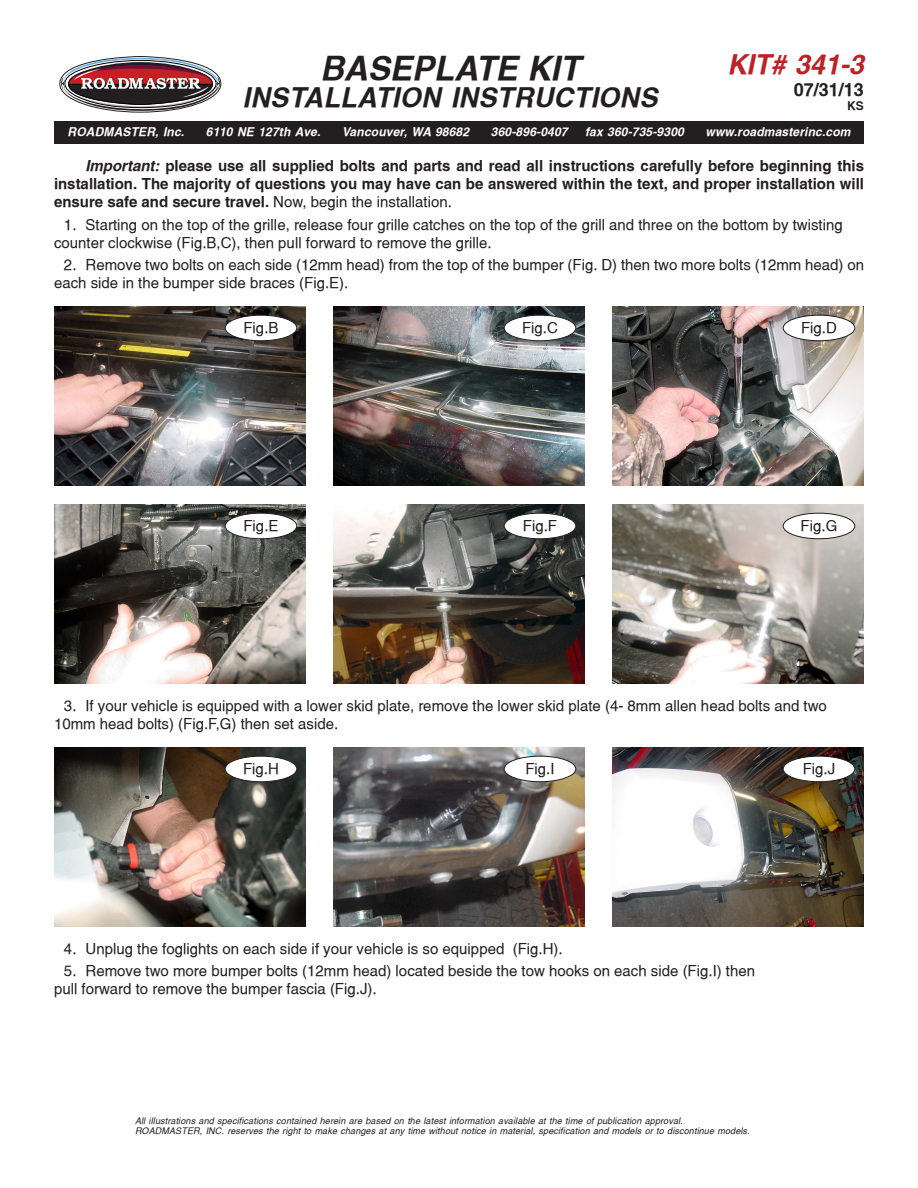
<style>
.page{position:relative;width:918px;height:1188px;background:#fff}
.page>*{position:absolute;margin:0;border:0;box-sizing:border-box;transform-origin:0 0}
.t1{font:italic 700 33px "Switzerland";color:#231f20}
.t2{font:italic 700 27px "Switzerland";letter-spacing:.015em;color:#231f20}
.t3{font:italic 700 27px "Switzerland";color:#bf2026}
.t4{font:700 18px "Switzerland";color:#231f20}
.Helv_10pt{font:15px/18px "Switzerland";color:#231f20}
.t5{font:700 15px/18px "Switzerland";color:#231f20;text-align:justify}
.t6{font:italic 700 12px "Switzerland";letter-spacing:.015em;color:#fff}
.t7{font:700 12px "Switzerland";color:#231f20}
.Helv_10pt-2{font:italic 9px/10.5px "Switzerland";letter-spacing:.015em;color:#231f20}
.s1{font-style:italic}
.s2{font-weight:400}
</style>
<div class="page">
<img style="left:612px;top:747px;width:252px;height:180px">
<img style="left:333px;top:747px;width:252px;height:180px">
<img style="left:54px;top:747px;width:252px;height:180px">
<img style="left:612px;top:504px;width:252px;height:180px">
<img style="left:333px;top:504px;width:252px;height:180px">
<img style="left:54px;top:504px;width:252px;height:180px">
<img style="left:612px;top:306px;width:252px;height:180px">
<img style="left:333px;top:306px;width:252px;height:180px">
<img style="left:54px;top:306px;width:252px;height:180px">
<div style="left:783px;top:315px;width:72px;height:26px;background:#fff;border-radius:50%"></div>
<div style="left:783px;top:315px;width:72px;height:26px;border:1px solid #231f20;border-radius:50%"></div>
<div style="left:504px;top:315px;width:72px;height:26px;background:#fff;border-radius:50%"></div>
<div style="left:504px;top:315px;width:72px;height:26px;border:1px solid #231f20;border-radius:50%"></div>
<div style="left:225px;top:315px;width:72px;height:26px;background:#fff;border-radius:50%"></div>
<div style="left:225px;top:315px;width:72px;height:26px;border:1px solid #231f20;border-radius:50%"></div>
<div style="left:225px;top:513px;width:72px;height:26px;background:#fff;border-radius:50%"></div>
<div style="left:225px;top:513px;width:72px;height:26px;border:1px solid #231f20;border-radius:50%"></div>
<div style="left:504px;top:513px;width:72px;height:26px;background:#fff;border-radius:50%"></div>
<div style="left:504px;top:513px;width:72px;height:26px;border:1px solid #231f20;border-radius:50%"></div>
<div style="left:783px;top:513px;width:72px;height:26px;background:#fff;border-radius:50%"></div>
<div style="left:783px;top:513px;width:72px;height:26px;border:1px solid #231f20;border-radius:50%"></div>
<div style="left:225px;top:756px;width:72px;height:26px;background:#fff;border-radius:50%"></div>
<div style="left:225px;top:756px;width:72px;height:26px;border:1px solid #231f20;border-radius:50%"></div>
<div style="left:504px;top:756px;width:72px;height:26px;background:#fff;border-radius:50%"></div>
<div style="left:504px;top:756px;width:72px;height:26px;border:1px solid #231f20;border-radius:50%"></div>
<div style="left:783px;top:756px;width:72px;height:26px;background:#fff;border-radius:50%"></div>
<div style="left:783px;top:756px;width:72px;height:26px;border:1px solid #231f20;border-radius:50%"></div>
<div style="left:54px;top:122px;width:810px;height:22px;background:#231f20"></div>
<svg style="left:59px;top:56px;width:163px;height:57px"></svg>
<p class="t1" style="left:320px;top:49px;width:261px">BASEPLATE KIT</p>
<p class="t2" style="left:243px;top:81px;width:417px">INSTALLATION INSTRUCTIONS</p>
<h2 class="t3" style="left:727px;top:49px;width:138px">KIT# 341-3</h2>
<p class="t4" style="left:794px;top:79px;width:72px">07/31/13</p>
<p class="t7" style="left:847px;top:98px;width:18px">KS</p>
<p class="t6" style="left:68px;top:125px;width:118px">ROADMASTER, Inc.</p>
<p class="t6" style="left:206px;top:125px;width:116px">6110 NE 127th Ave.</p>
<p class="t6" style="left:342px;top:125px;width:129px">Vancouver, WA 98682</p>
<p class="t6" style="left:491px;top:125px;width:78px">360-896-0407</p>
<p class="t6" style="left:585px;top:125px;width:100px">fax 360-735-9300</p>
<p class="t6" style="left:706px;top:125px;width:146px">www.roadmasterinc.com</p>
<p class="t5" style="left:54px;top:157px;width:812px;text-indent:32px"><span class="s1">Important:</span> please use all supplied bolts and parts and read all instructions carefully before beginning this installation. The majority of questions you may have can be answered within the text, and proper installation will ensure safe and secure travel. <span class="s2">Now, begin the installation.</span></p>
<p class="Helv_10pt" style="left:54px;top:215px;width:790px;text-indent:10px">1. Starting on the top of the grille, release four grille catches on the top of the grill and three on the bottom by twisting counter clockwise (Fig.B,C), then pull forward to remove the grille.</p>
<p class="Helv_10pt" style="left:54px;top:256px;width:812px;text-indent:10px">2. Remove two bolts on each side (12mm head) from the top of the bumper (Fig. D) then two more bolts (12mm head) on each side in the bumper side braces (Fig.E).</p>
<p class="Helv_10pt" style="left:243px;top:319px;width:37px">Fig.B</p>
<p class="Helv_10pt" style="left:522px;top:319px;width:37px">Fig.C</p>
<p class="Helv_10pt" style="left:801px;top:319px;width:37px">Fig.D</p>
<p class="Helv_10pt" style="left:243px;top:517px;width:37px">Fig.E</p>
<p class="Helv_10pt" style="left:523px;top:517px;width:36px">Fig.F</p>
<p class="Helv_10pt" style="left:801px;top:517px;width:38px">Fig.G</p>
<p class="Helv_10pt" style="left:54px;top:697px;width:775px;text-indent:10px">3. If your vehicle is equipped with a lower skid plate, remove the lower skid plate (4- 8mm allen head bolts and two<br>10mm head bolts) (Fig.F,G) then set aside.</p>
<p class="Helv_10pt" style="left:243px;top:760px;width:37px">Fig.H</p>
<p class="Helv_10pt" style="left:525px;top:760px;width:31px">Fig.I</p>
<p class="Helv_10pt" style="left:803px;top:760px;width:34px">Fig.J</p>
<p class="Helv_10pt" style="left:64px;top:939px;width:500px">4. Unplug the foglights on each side if your vehicle is so equipped (Fig.H).</p>
<p class="Helv_10pt" style="left:54px;top:962px;width:703px;text-indent:10px">5. Remove two more bumper bolts (12mm head) located beside the tow hooks on each side (Fig.I) then pull forward to remove the bumper fascia (Fig.J).</p>
<p class="Helv_10pt-2" style="left:135px;top:1115px;width:616px">All illustrations and specifications contained herein are based on the latest information available at the time of publication approval.<br>ROADMASTER, INC. reserves the right to make changes at any time without notice in material, specification and models or to discontinue models.</p>
</div>
